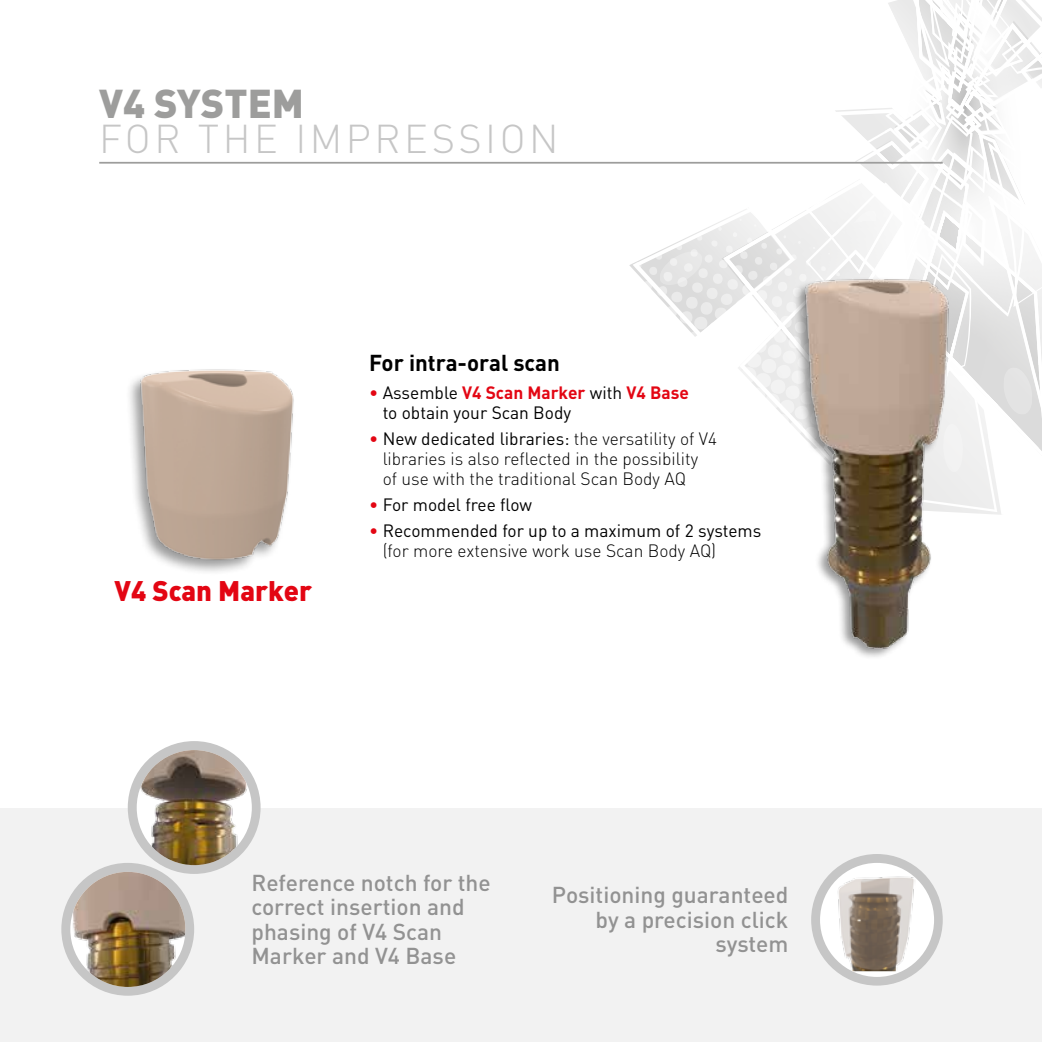
<style>
.page{position:relative;width:1042px;height:1042px;background:#fff}
.page>*{position:absolute;margin:0;border:0;box-sizing:border-box;transform-origin:0 0}
.t1{font:300 39.73px "DIN";letter-spacing:.09em;color:#c6c6c6}
.t2{font:900 39.73px "DIN";color:#9d9d9c}
.t3{font:900 28px "DIN";color:#e30613}
.t4{font:500 22.75px/24.5px "DIN";color:#929292;text-align:right}
.t5{font:700 22.75px "DIN";color:#000}
.t6{font:17.68px/19.9px "DIN";color:#000}
.t7{font:300 17.68px/19.9px "DIN";color:#000}
.s1{color:#e30613}
.s2{font-weight:700;color:#e30613}
.s3{font-weight:400;color:#e30613}
.s4{font-weight:400}
.s5{font-weight:300}
</style>
<div class="page">
<svg style="left:611px;top:0;width:431px;height:515px"></svg>
<div style="left:0;top:809px;width:1042px;height:233px;background:#f2f2f2"></div>
<img style="left:788px;top:273px;width:171px;height:382px">
<div style="left:125px;top:367px;width:171px;height:209px;background:#000;opacity:.4"></div>
<img style="left:133px;top:367px;width:163px;height:203px">
<svg style="left:811px;top:854px;width:132px;height:131px"></svg>
<div style="left:820px;top:863px;width:114px;height:114px;background:#fff;border-radius:50%"></div>
<img style="left:836px;top:876px;width:79px;height:95px">
<hr style="left:99px;top:162px;width:844px;height:2px;background:#9d9d9c">
<svg style="left:61px;top:741px;width:200px;height:254px"></svg>
<img style="left:137px;top:750px;width:115px;height:115px;border-radius:58px">
<h1 class="t2" style="left:99px;top:77px;width:206px">V4 SYSTEM</h1>
<h1 class="t1" style="left:99px;top:114px;width:461px">FOR THE IMPRESSION</h1>
<h2 class="t3" style="left:115px;top:572px;width:199px">V4 Scan Marker</h2>
<p class="t5" style="left:369px;top:348px;width:192px">For intra-oral scan</p>
<p class="t6" style="left:383px;top:382px;width:308px;text-indent:-14px"><span class="s1">•</span> Assemble <span class="s2">V4 Scan Marker</span> with <span class="s2">V4 Base </span>to obtain your Scan Body</p>
<p class="t7" style="left:383px;top:429px;width:336px;text-indent:-14px"><span class="s3">•</span> <span class="s4">New dedicated libraries:</span> the versatility of V4 libraries is also reflected in the possibility<br>of use with the traditional Scan Body AQ</p>
<p class="t6" style="left:369px;top:494px;width:164px"><span class="s1">•</span> For model free flow</p>
<p class="t6" style="left:383px;top:520px;width:380px;text-indent:-14px"><span class="s1">•</span> Recommended for up to a maximum of 2 systems <span class="s5">(for more extensive work use Scan Body AQ)</span></p>
<p class="t4" style="left:251px;top:869px;width:241px;text-align:left">Reference notch for the correct insertion and phasing of V4 Scan<br>Marker and V4 Base</p>
<p class="t4" style="left:552px;top:882px;width:238px">Positioning guaranteed by a precision click system</p>
</div>
